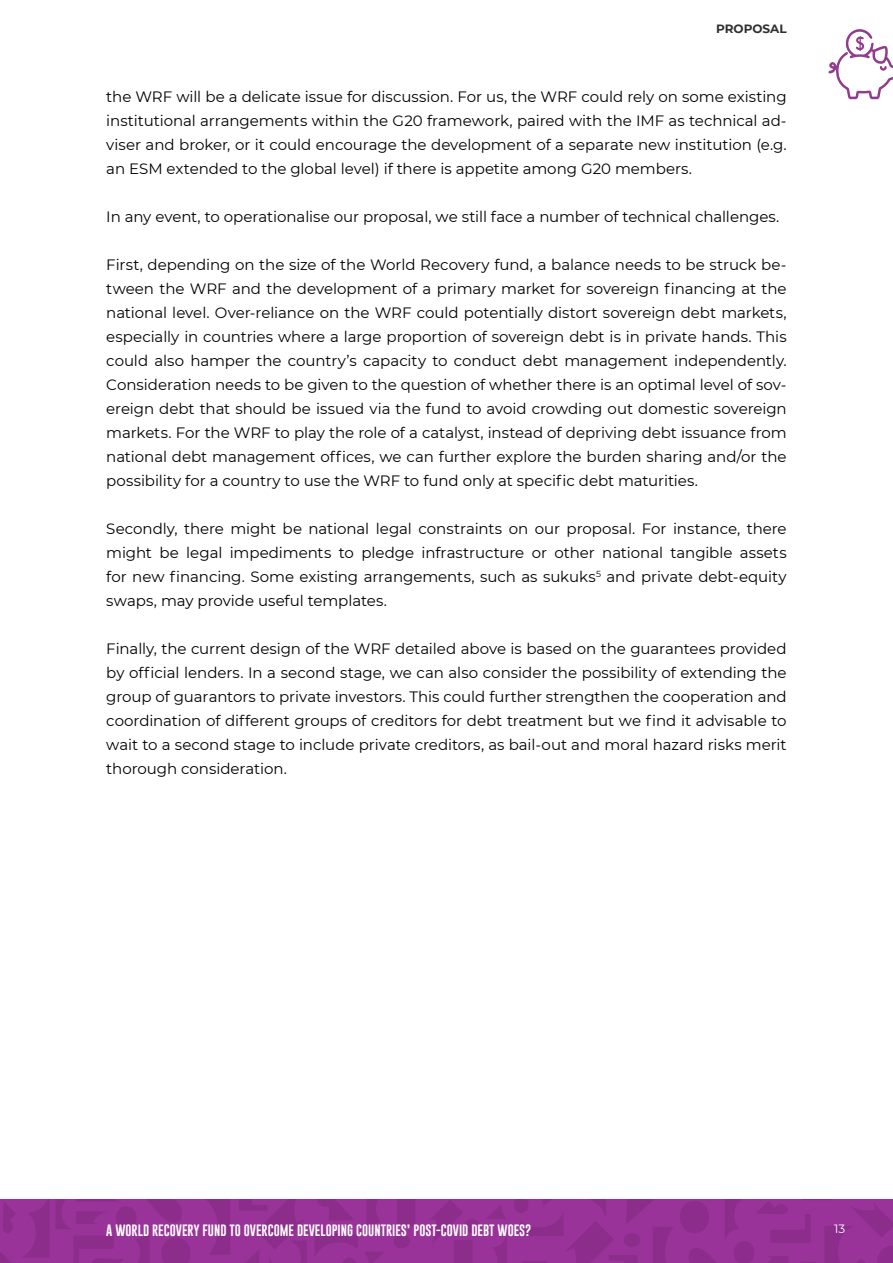
<style>
.page{position:relative;width:893px;height:1263px;background:#fff}
.page>*{position:absolute;margin:0;border:0;box-sizing:border-box;transform-origin:0 0}
.t1{font:15px/24px "Montserrat";letter-spacing:-.005em;color:#000;text-align:justify}
.t2{font:12px "Gobold";color:#fff}
.t3{font:700 12px "Montserrat";color:#2f302f}
.t4{font:12px "Montserrat";color:#fff}
</style>
<div class="page">
<div style="left:0;top:1199px;width:893px;height:64px;background:#939"></div>
<svg style="left:514px;top:1199px;width:379px;height:64px"></svg>
<svg style="left:430px;top:1200px;width:77px;height:63px"></svg>
<svg style="left:0;top:1199px;width:415px;height:64px"></svg>
<svg style="left:828px;top:29px;width:65px;height:70px"></svg>
<p class="t3" style="left:716px;top:20px;width:72px">PROPOSAL</p>
<p class="t1" style="left:106px;top:84px;width:682px">the WRF will be a delicate issue for discussion. For us, the WRF could rely on some existing institutional arrangements within the G20 framework, paired with the IMF as technical ad&shy;viser and broker, or it could encourage the development of a separate new institution (e.g. an ESM extended to the global level) if there is appetite among G20 members.</p>
<p class="t1" style="left:106px;top:204px;width:675px">In any event, to operationalise our proposal, we still face a number of technical challenges.</p>
<p class="t1" style="left:106px;top:252px;width:682px">First, depending on the size of the World Recovery fund, a balance needs to be struck be&shy;tween the WRF and the development of a primary market for sovereign financing at the national level. Over-reliance on the WRF could potentially distort sovereign debt markets, especially in countries where a large proportion of sovereign debt is in private hands. This could also hamper the country’s capacity to conduct debt management independently.<br>Consideration needs to be given to the question of whether there is an optimal level of sov&shy;ereign debt that should be issued via the fund to avoid crowding out domestic sovereign markets. For the WRF to play the role of a catalyst, instead of depriving debt issuance from national debt management offices, we can further explore the burden sharing and/or the possibility for a country to use the WRF to fund only at specific debt maturities.</p>
<p class="t1" style="left:106px;top:516px;width:682px">Secondly, there might be national legal constraints on our proposal. For instance, there might be legal impediments to pledge infrastructure or other national tangible assets for new financing. Some existing arrangements, such as sukuks<sup>5</sup> and private debt-equity swaps, may provide useful templates.</p>
<p class="t1" style="left:106px;top:636px;width:682px">Finally, the current design of the WRF detailed above is based on the guarantees provided by official lenders. In a second stage, we can also consider the possibility of extending the group of guarantors to private investors. This could further strengthen the cooperation and coordination of different groups of creditors for debt treatment but we find it advisable to wait to a second stage to include private creditors, as bail-out and moral hazard risks merit thorough consideration.</p>
<p class="t2" style="left:106px;top:1223px;width:427px">A WORLD RECOVERY FUND TO OVERCOME DEVELOPING COUNTRIES’ POST-COVID DEBT WOES?</p>
<p class="t4" style="left:834px;top:1221px;width:13px">13</p>
</div>
